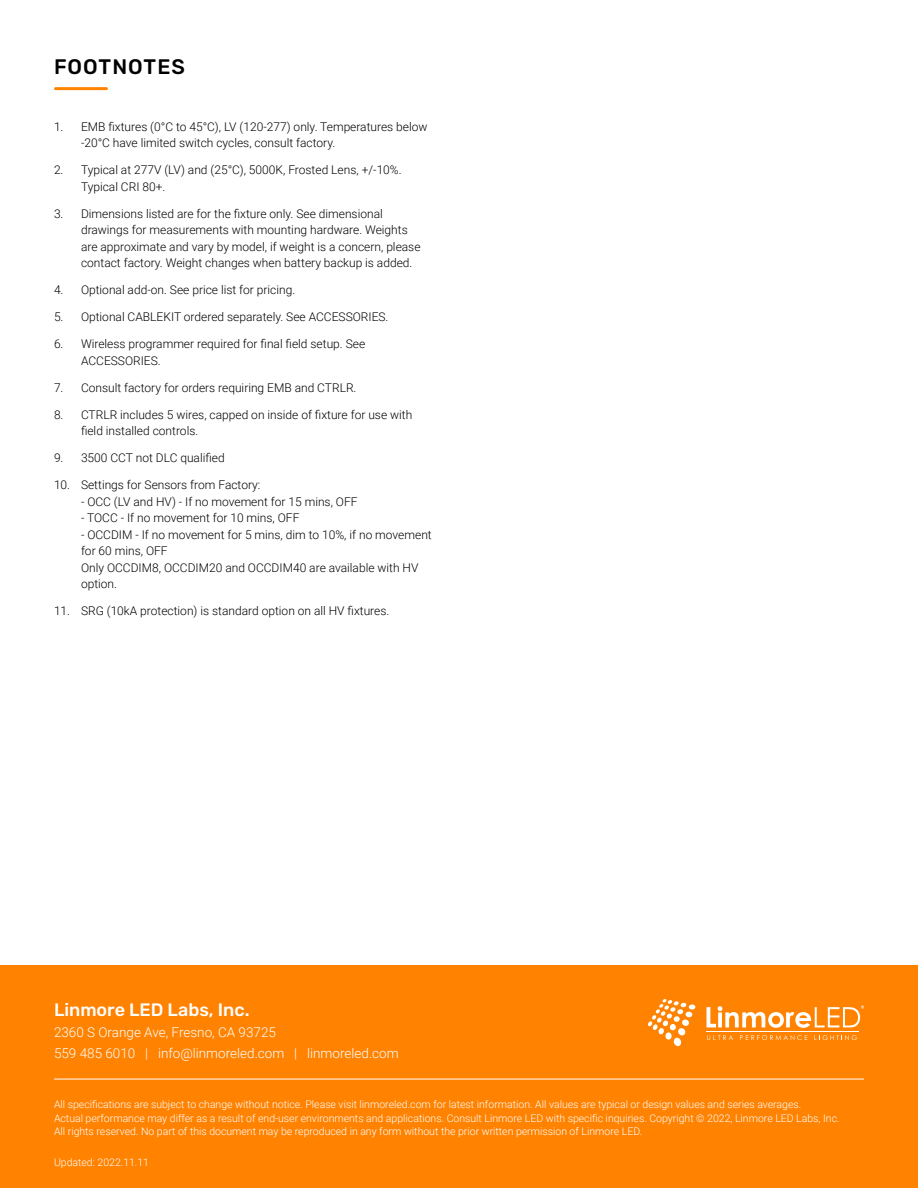
<style>
.page{position:relative;width:918px;height:1188px;background:#fff}
.page>*{position:absolute;margin:0;border:0;box-sizing:border-box;transform-origin:0 0}
.t1{font:500 21px "Rubik";letter-spacing:.05em;color:#000}
.t2{font:500 18px "Rubik";color:#fff}
.t3{font:300 13.5px/21px "Roboto";color:#fff}
.t4{font:300 12px/16.5px "Roboto";color:#000}
.Heading_14{font:300 10.5px/13.5px "Roboto";color:#fff}
</style>
<div class="page">
<div style="left:0;top:965px;width:918px;height:223px;background:#ff8200"></div>
<svg style="left:648px;top:999px;width:47px;height:47px"></svg>
<svg style="left:707px;top:1035px;width:26px;height:5px"></svg>
<svg style="left:740px;top:1035px;width:67px;height:5px"></svg>
<svg style="left:814px;top:1035px;width:43px;height:5px"></svg>
<hr style="left:707px;top:1031px;width:152px;height:1px;background:#fff">
<svg style="left:707px;top:1006px;width:157px;height:22px"></svg>
<hr style="left:54px;top:1079px;width:810px;height:1px;background:#fff">
<hr style="left:56px;top:87px;width:50px;height:3px;background:#ff8200">
<p class="t1" style="left:54px;top:54px;width:132px">FOOTNOTES</p>
<p class="t4" style="left:81px;top:118px;width:348px;text-indent:-27px">1. EMB fixtures (0°C to 45°C), LV (120-277) only. Temperatures below -20°C have limited switch cycles, consult factory.</p>
<p class="t4" style="left:81px;top:161px;width:322px;text-indent:-27px">2. Typical at 277V (LV) and (25°C), 5000K, Frosted Lens, +/-10%.<br>Typical CRI 80+.</p>
<p class="t4" style="left:81px;top:205px;width:341px;text-indent:-27px">3. Dimensions listed are for the fixture only. See dimensional drawings for measurements with mounting hardware. Weights are approximate and vary by model, if weight is a concern, please contact factory. Weight changes when battery backup is added.</p>
<p class="t4" style="left:54px;top:281px;width:243px">4. Optional add-on. See price list for pricing.</p>
<p class="t4" style="left:54px;top:308px;width:336px">5. Optional CABLEKIT ordered separately. See ACCESSORIES.</p>
<p class="t4" style="left:81px;top:335px;width:286px;text-indent:-27px">6. Wireless programmer required for final field setup. See<br>ACCESSORIES.</p>
<p class="t4" style="left:54px;top:379px;width:304px">7. Consult factory for orders requiring EMB and CTRLR.</p>
<p class="t4" style="left:81px;top:406px;width:333px;text-indent:-27px">8. CTRLR includes 5 wires, capped on inside of fixture for use with field installed controls.</p>
<p class="t4" style="left:54px;top:449px;width:172px">9. 3500 CCT not DLC qualified</p>
<p class="t4" style="left:54px;top:476px;width:208px">10. Settings for Sensors from Factory:</p>
<p class="t4" style="left:81px;top:493px;width:278px">- OCC (LV and HV) - If no movement for 15 mins, OFF</p>
<p class="t4" style="left:81px;top:509px;width:220px">- TOCC - If no movement for 10 mins, OFF</p>
<p class="t4" style="left:81px;top:526px;width:352px">- OCCDIM - If no movement for 5 mins, dim to 10%, if no movement for 60 mins, OFF<br>Only OCCDIM8, OCCDIM20 and OCCDIM40 are available with HV option.</p>
<p class="t4" style="left:54px;top:602px;width:337px">11. SRG (10kA protection) is standard option on all HV fixtures.</p>
<h2 class="t2" style="left:54px;top:999px;width:197px">Linmore LED Labs, Inc.</h2>
<p class="t3" style="left:54px;top:1021px;width:346px">2360 S Orange Ave, Fresno, CA 93725<br>559 485 6010 | info@linmoreled.com | linmoreled.com</p>
<p class="Heading_14" style="left:54px;top:1097px;width:787px">All specifications are subject to change without notice. Please visit linmoreled.com for latest information. All values are typical or design values and series averages.<br>Actual performance may differ as a result of end-user environments and applications. Consult Linmore LED with specific inquiries. Copyright © 2022, Linmore LED Labs, Inc.<br>All rights reserved. No part of this document may be reproduced in any form without the prior written permission of Linmore LED.</p>
<p class="Heading_14" style="left:54px;top:1155px;width:97px">Updated: 2022.11.11</p>
</div>
